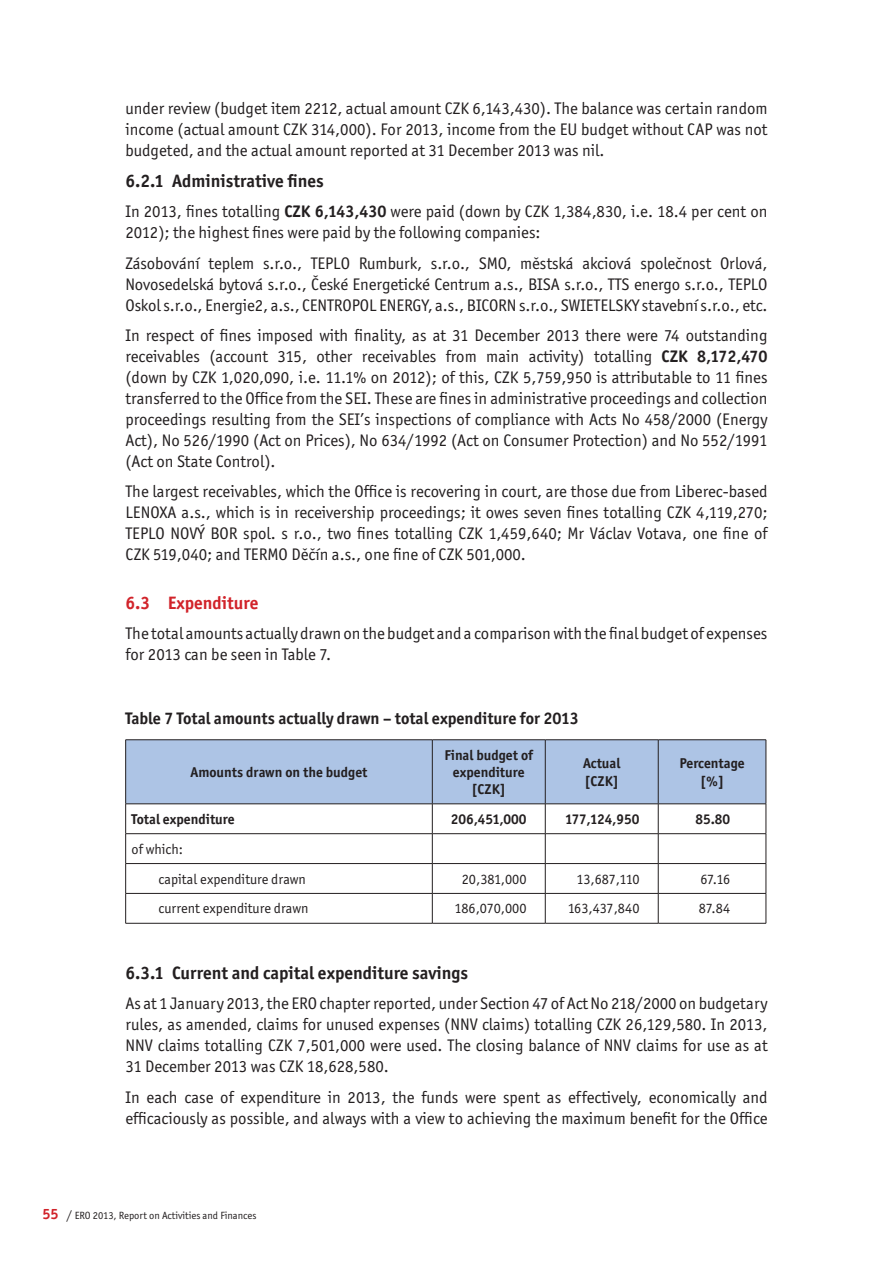
<style>
.page{position:relative;width:893px;height:1263px;background:#fff}
.page>*{position:absolute;margin:0;border:0;box-sizing:border-box;transform-origin:0 0}
.t1{font:700 18px "Officina Sans Itc TOT";color:#231f20}
.t2{font:700 18px "Officina Sans Itc TOT";color:#d1232a}
.t3{font:16.8px/21px "Officina Sans Itc TOT";color:#231f20;text-align:justify}
.t4{font:700 16.8px "Officina Sans Itc TOT";color:#231f20}
.t5{font:700 14.25px/17.1px "Officina Sans Itc TOT";color:#231f20;text-align:center}
.t6{font:14.25px/29.8px "Officina Sans Itc TOT";color:#231f20}
.t7{font:700 14.25px "Officina Sans Itc TOT";letter-spacing:-.025em;color:#231f20}
.t8{font:10.5px "Officina Sans Itc TOT";color:#231f20}
.s1{font-weight:700}
.s2{font-weight:700;font-size:15px;color:#d1232a}
.s3{font-size:12px}
</style>
<div class="page">
<hr style="left:125px;top:739px;width:307px;height:1px;background:#231f20">
<hr style="left:432px;top:739px;width:113px;height:1px;background:#231f20">
<hr style="left:545px;top:739px;width:113px;height:1px;background:#231f20">
<hr style="left:658px;top:739px;width:108px;height:1px;background:#231f20">
<svg style="left:125px;top:740px;width:642px;height:183px"></svg>
<hr style="left:125px;top:923px;width:307px;height:1px;background:#231f20">
<hr style="left:432px;top:923px;width:113px;height:1px;background:#231f20">
<hr style="left:545px;top:923px;width:113px;height:1px;background:#231f20">
<hr style="left:658px;top:923px;width:108px;height:1px;background:#231f20">
<p class="t3" style="left:125px;top:98px;width:644px">under review (budget item 2212, actual amount CZK 6,143,430). The balance was certain random income (actual amount CZK 314,000). For 2013, income from the EU budget without CAP was not budgeted, and the actual amount reported at 31 December 2013 was nil.</p>
<p class="t1" style="left:125px;top:170px;width:200px">6.2.1 Administrative fines</p>
<p class="t3" style="left:125px;top:201px;width:643px">In 2013, fines totalling <span class="s1">CZK 6,143,430</span> were paid (down by CZK 1,384,830, i.e. 18.4 per cent on<br>2012); the highest fines were paid by the following companies:</p>
<p class="t3" style="left:125px;top:252px;width:644px">Zásobování teplem s.r.o., TEPLO Rumburk, s.r.o., SMO, městská akciová společnost Orlová, Novosedelská bytová s.r.o., České Energetické Centrum a.s., BISA s.r.o., TTS energo s.r.o., TEPLO Oskol s.r.o., Energie2, a.s., CENTROPOL ENERGY, a.s., BICORN s.r.o., SWIETELSKY stavební s.r.o., etc.</p>
<p class="t3" style="left:125px;top:325px;width:644px">In respect of fines imposed with finality, as at 31 December 2013 there were 74 outstanding receivables (account 315, other receivables from main activity) totalling <span class="s1">CZK 8,172,470 </span>(down by CZK 1,020,090, i.e. 11.1% on 2012); of this, CZK 5,759,950 is attributable to 11 fines transferred to the Office from the SEI. These are fines in administrative proceedings and collection proceedings resulting from the SEI’s inspections of compliance with Acts No 458/2000 (Energy Act), No 526/1990 (Act on Prices), No 634/1992 (Act on Consumer Protection) and No 552/1991 (Act on State Control).</p>
<p class="t3" style="left:125px;top:481px;width:644px">The largest receivables, which the Office is recovering in court, are those due from Liberec-based LENOXA a.s., which is in receivership proceedings; it owes seven fines totalling CZK 4,119,270; TEPLO NOVÝ BOR spol. s r.o., two fines totalling CZK 1,459,640; Mr Václav Votava, one fine of CZK 519,040; and TERMO Děčín a.s., one fine of CZK 501,000.</p>
<p class="t2" style="left:125px;top:591px;width:135px">6.3 Expenditure</p>
<p class="t3" style="left:125px;top:623px;width:643px">The total amounts actually drawn on the budget and a comparison with the final budget of expenses for 2013 can be seen in Table 7.</p>
<p class="t4" style="left:125px;top:708px;width:455px">Table 7 Total amounts actually drawn – total expenditure for 2013</p>
<p class="t5" style="left:191px;top:763px;width:178px">Amounts drawn on the budget</p>
<p class="t5" style="left:444px;top:746px;width:90px">Final budget of expenditure [CZK]</p>
<p class="t5" style="left:583px;top:755px;width:39px;text-align:left">Actual [CZK]</p>
<p class="t5" style="left:679px;top:755px;width:67px">Percentage [%]</p>
<p class="t5" style="left:132px;top:810px;width:105px">Total expenditure</p>
<p class="t5" style="left:451px;top:810px;width:77px">206,451,000</p>
<p class="t7" style="left:565px;top:810px;width:76px">177,124,950</p>
<p class="t5" style="left:695px;top:810px;width:36px">85.80</p>
<p class="t6" style="left:159px;top:834px;width:149px;text-indent:-27px">of which:<br>capital expenditure drawn</p>
<p class="t6" style="left:462px;top:864px;width:66px">20,381,000</p>
<p class="t6" style="left:576px;top:864px;width:65px">13,687,110</p>
<p class="t6" style="left:700px;top:864px;width:31px">67.16</p>
<p class="t6" style="left:159px;top:894px;width:151px">current expenditure drawn</p>
<p class="t6" style="left:455px;top:894px;width:73px">186,070,000</p>
<p class="t6" style="left:568px;top:894px;width:73px">163,437,840</p>
<p class="t6" style="left:699px;top:894px;width:33px">87.84</p>
<p class="t1" style="left:125px;top:962px;width:344px">6.3.1 Current and capital expenditure savings</p>
<p class="t3" style="left:125px;top:993px;width:644px">As at 1 January 2013, the ERO chapter reported, under Section 47 of Act No 218/2000 on budgetary rules, as amended, claims for unused expenses (NNV claims) totalling CZK 26,129,580. In 2013, NNV claims totalling CZK 7,501,000 were used. The closing balance of NNV claims for use as at 31 December 2013 was CZK 18,628,580.</p>
<p class="t3" style="left:125px;top:1086px;width:644px">In each case of expenditure in 2013, the funds were spent as effectively, economically and efficaciously as possible, and always with a view to achieving the maximum benefit for the Office</p>
<p class="t8" style="left:43px;top:1209px;width:215px"><span class="s2">55</span> <span class="s3">/</span> ERO 2013, Report on Activities and Finances</p>
</div>
